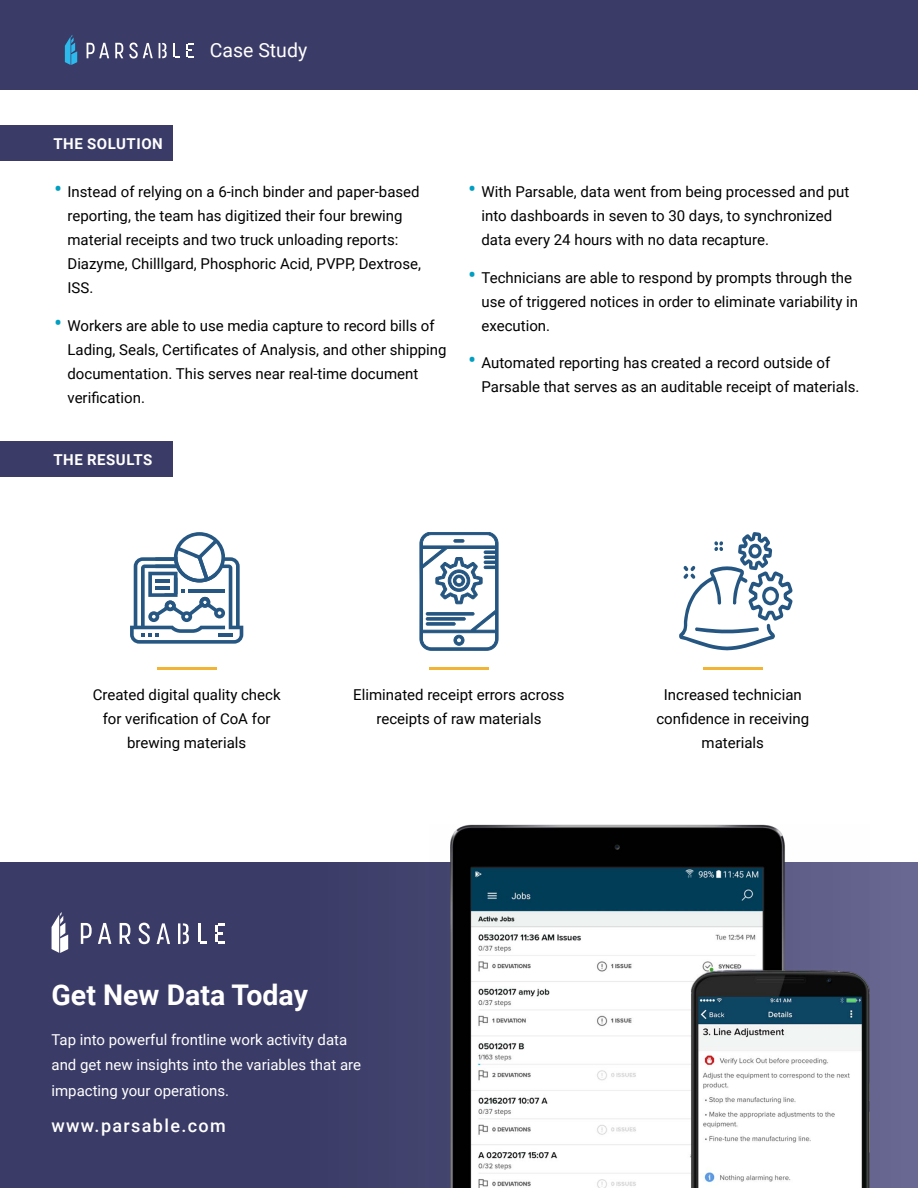
<style>
.page{position:relative;width:918px;height:1188px;background:#fff}
.page>*{position:absolute;margin:0;border:0;box-sizing:border-box;transform-origin:0 0}
.t1{font:700 28.5px "Roboto";color:#fff}
.t2{font:19.5px "Roboto";color:#fff}
.t3{font:500 18px "Roboto";letter-spacing:.075em;color:#fff}
.t4{font:15px/24px "Roboto";color:#000}
.t5{font:15px/25.5px "Roboto";color:#fff}
.t6{font:700 15px "Roboto";letter-spacing:.035em;color:#fff}
.s1{font-size:24px;color:#009fc2}
</style>
<div class="page">
<svg style="left:0;top:863px;width:918px;height:325px;background:#3f406b"></svg>
<div style="left:0;top:0;width:918px;height:89px;background:#3a3b66"></div>
<svg style="left:65px;top:35px;width:12px;height:30px"></svg>
<svg style="left:87px;top:43px;width:22px;height:15px"></svg>
<svg style="left:115px;top:43px;width:8px;height:15px"></svg>
<svg style="left:129px;top:43px;width:24px;height:16px"></svg>
<svg style="left:159px;top:43px;width:8px;height:15px"></svg>
<svg style="left:173px;top:43px;width:7px;height:15px"></svg>
<svg style="left:186px;top:43px;width:7px;height:15px"></svg>
<div style="left:0;top:125px;width:172px;height:35px;background:#3a3b66"></div>
<div style="left:0;top:441px;width:172px;height:36px;background:#3a3b66"></div>
<svg style="left:81px;top:923px;width:11px;height:21px"></svg>
<svg style="left:98px;top:923px;width:13px;height:21px"></svg>
<svg style="left:120px;top:923px;width:10px;height:21px"></svg>
<svg style="left:139px;top:923px;width:11px;height:21px"></svg>
<svg style="left:157px;top:923px;width:13px;height:21px"></svg>
<svg style="left:178px;top:923px;width:11px;height:21px"></svg>
<svg style="left:198px;top:923px;width:9px;height:21px"></svg>
<svg style="left:215px;top:923px;width:10px;height:21px"></svg>
<svg style="left:52px;top:912px;width:16px;height:41px"></svg>
<img style="left:430px;top:825px;width:440px;height:363px">
<hr style="left:157px;top:667px;width:60px;height:3px;background:#f2b436">
<svg style="left:130px;top:532px;width:113px;height:112px"></svg>
<hr style="left:189px;top:590px;width:36px;height:3px;background:#265782">
<hr style="left:703px;top:667px;width:60px;height:3px;background:#f2b436">
<svg style="left:679px;top:532px;width:113px;height:118px"></svg>
<hr style="left:429px;top:667px;width:60px;height:3px;background:#f2b436">
<svg style="left:420px;top:532px;width:78px;height:118px"></svg>
<div style="left:426px;top:612px;width:49px;height:4px;border:1px solid #255681"></div>
<div style="left:426px;top:617px;width:40px;height:4px;border:1px solid #255681"></div>
<div style="left:426px;top:622px;width:30px;height:4px;border:1px solid #255681"></div>
<h2 class="t2" style="left:210px;top:36px;width:99px">Case Study</h2>
<p class="t6" style="left:53px;top:133px;width:111px">THE SOLUTION</p>
<p class="t4" style="left:68px;top:179px;width:355px;text-indent:-14px"><span class="s1">•</span> Instead of relying on a 6-inch binder and paper-based reporting, the team has digitized their four brewing material receipts and two truck unloading reports:<br>Diazyme, Chilllgard, Phosphoric Acid, PVPP, Dextrose, ISS.</p>
<p class="t4" style="left:68px;top:313px;width:381px;text-indent:-14px"><span class="s1">•</span> Workers are able to use media capture to record bills of Lading, Seals, Certificates of Analysis, and other shipping documentation. This serves near real-time document verification.</p>
<p class="t6" style="left:53px;top:449px;width:100px">THE RESULTS</p>
<p class="t4" style="left:482px;top:179px;width:369px;text-indent:-14px"><span class="s1">•</span> With Parsable, data went from being processed and put into dashboards in seven to 30 days, to synchronized data every 24 hours with no data recapture.</p>
<p class="t4" style="left:482px;top:265px;width:378px;text-indent:-14px"><span class="s1">•</span> Technicians are able to respond by prompts through the use of triggered notices in order to eliminate variability in execution.</p>
<p class="t4" style="left:482px;top:350px;width:379px;text-indent:-14px"><span class="s1">•</span> Automated reporting has created a record outside of<br>Parsable that serves as an auditable receipt of materials.</p>
<p class="t4" style="left:93px;top:682px;width:189px;text-align:center">Created digital quality check for verification of CoA for brewing materials</p>
<p class="t4" style="left:656px;top:682px;width:154px;text-align:center">Increased technician confidence in receiving materials</p>
<p class="t4" style="left:353px;top:682px;width:213px;text-align:center">Eliminated receipt errors across receipts of raw materials</p>
<h1 class="t1" style="left:52px;top:975px;width:258px">Get New Data Today</h1>
<p class="t5" style="left:52px;top:1026px;width:311px">Tap into powerful frontline work activity data and get new insights into the variables that are impacting your operations.</p>
<p class="t3" style="left:52px;top:1113px;width:176px">www.parsable.com</p>
</div>
